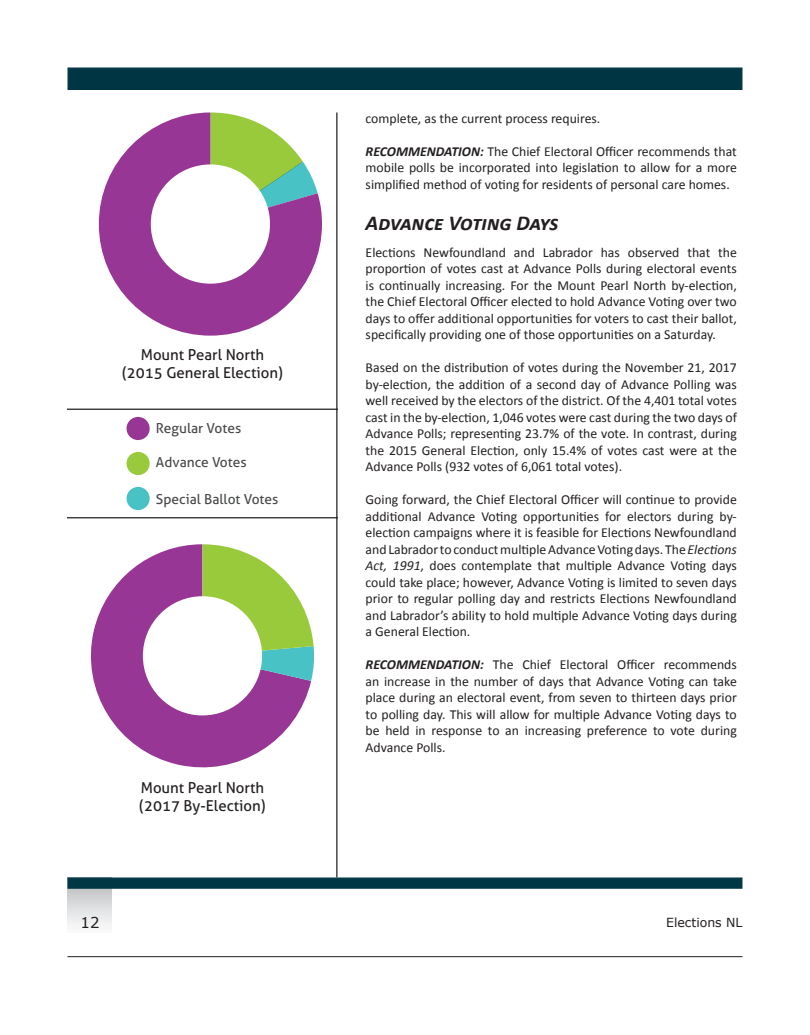
<style>
.page{position:relative;width:810px;height:1035px;background:#fff}
.page>*{position:absolute;margin:0;border:0;box-sizing:border-box;transform-origin:0 0}
.t1{font:italic 700 21.25px "Calibri";letter-spacing:-.005em;color:#231f20}
.t2{font:15px/18px "Aller";color:#231f20}
.t3{font:15px "Verdana";color:#231f20}
.t4{font:13.75px/16.5px "Calibri";color:#231f20;text-align:justify}
.t5{font:13.75px "Aller";color:#484949}
.t6{font:12.5px "Verdana";color:#231f20}
.s1{font-weight:700;font-style:italic}
.s2{font-style:italic}
</style>
<div class="page">
<hr style="left:68px;top:956px;width:674px;height:1px;background:#231f20">
<svg style="left:68px;top:889px;width:43px;height:37px"></svg>
<svg style="left:90px;top:544px;width:221px;height:224px;fill:#973694"></svg>
<svg style="left:202px;top:544px;width:112px;height:137px"></svg>
<div style="left:143px;top:596px;width:119px;height:119px;background:#fff;border-radius:50%"></div>
<div style="left:127px;top:417px;width:23px;height:23px;background:#973694;border-radius:50%"></div>
<div style="left:127px;top:452px;width:23px;height:23px;background:#99ca3b;border-radius:50%"></div>
<div style="left:127px;top:487px;width:23px;height:23px;background:#48c2c4;border-radius:50%"></div>
<hr style="left:68px;top:409px;width:270px;height:1px;background:#231f20">
<hr style="left:68px;top:517px;width:270px;height:1px;background:#231f20">
<svg style="left:99px;top:112px;width:223px;height:224px;fill:#973694"></svg>
<div style="left:151px;top:164px;width:119px;height:120px;background:#fff;border-radius:50%"></div>
<hr style="left:336px;top:112px;width:2px;height:766px;background:#231f20">
<div style="left:68px;top:67px;width:674px;height:23px;background:#003644;border:1px solid #003644"></div>
<div style="left:68px;top:878px;width:674px;height:11px;background:#003745;border:1px solid #003745"></div>
<p class="t2" style="left:122px;top:346px;width:162px;text-align:center">Mount Pearl North (2015 General Election)</p>
<p class="t5" style="left:156px;top:420px;width:87px">Regular Votes</p>
<p class="t5" style="left:156px;top:454px;width:92px">Advance Votes</p>
<p class="t5" style="left:156px;top:491px;width:124px">Special Ballot Votes</p>
<p class="t3" style="left:80px;top:912px;width:21px">12</p>
<p class="t2" style="left:139px;top:778px;width:128px">Mount Pearl North (2017 By-Election)</p>
<p class="t4" style="left:366px;top:110px;width:236px">complete, as the current process requires.</p>
<p class="t4" style="left:366px;top:143px;width:373px"><span class="s1">RECOMMENDATION:</span> The Chief Electoral Officer recommends that mobile polls be incorporated into legislation to allow for a more simplified method of voting for residents of personal care homes.</p>
<p class="t1" style="left:366px;top:209px;width:195px">Advance Voting Days</p>
<p class="t4" style="left:366px;top:244px;width:373px">Elections Newfoundland and Labrador has observed that the proportion of votes cast at Advance Polls during electoral events is continually increasing. For the Mount Pearl North by-election, the Chief Electoral Officer elected to hold Advance Voting over two days to offer additional opportunities for voters to cast their ballot, specifically providing one of those opportunities on a Saturday.</p>
<p class="t4" style="left:366px;top:359px;width:373px">Based on the distribution of votes during the November 21, 2017 by-election, the addition of a second day of Advance Polling was well received by the electors of the district. Of the 4,401 total votes cast in the by-election, 1,046 votes were cast during the two days of Advance Polls; representing 23.7% of the vote. In contrast, during the 2015 General Election, only 15.4% of votes cast were at the Advance Polls (932 votes of 6,061 total votes).</p>
<p class="t4" style="left:366px;top:491px;width:373px">Going forward, the Chief Electoral Officer will continue to provide additional Advance Voting opportunities for electors during by&shy;election campaigns where it is feasible for Elections Newfoundland and Labrador to conduct multiple Advance Voting days. The <span class="s2">Elections Act, 1991</span>, does contemplate that multiple Advance Voting days could take place; however, Advance Voting is limited to seven days prior to regular polling day and restricts Elections Newfoundland and Labrador’s ability to hold multiple Advance Voting days during a General Election.</p>
<p class="t4" style="left:366px;top:656px;width:373px"><span class="s1">RECOMMENDATION:</span> The Chief Electoral Officer recommends an increase in the number of days that Advance Voting can take place during an electoral event, from seven to thirteen days prior to polling day. This will allow for multiple Advance Voting days to be held in response to an increasing preference to vote during Advance Polls.</p>
<p class="t6" style="left:666px;top:914px;width:78px">Elections NL</p>
</div>
